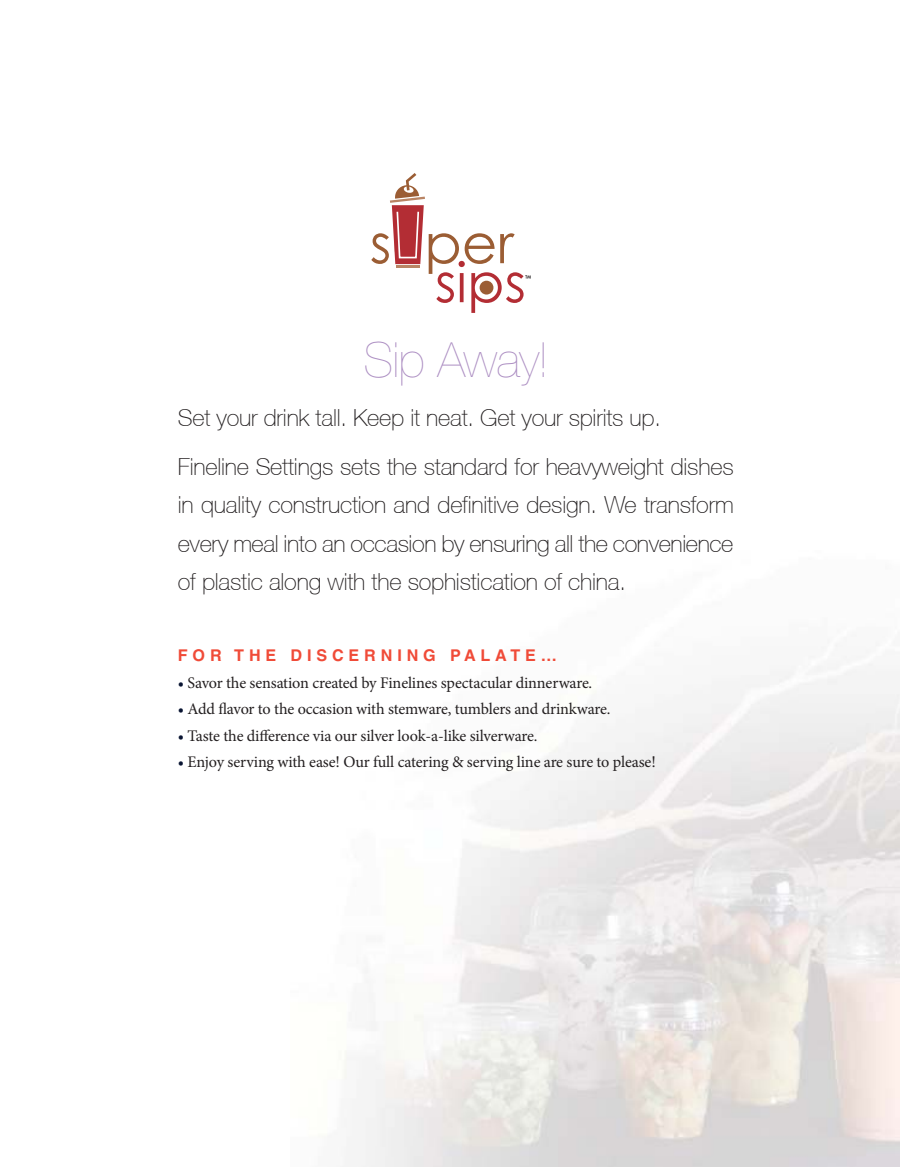
<style>
.page{position:relative;width:900px;height:1167px;background:#fff}
.page>*{position:absolute;margin:0;border:0;box-sizing:border-box;transform-origin:0 0}
.t1{font:200 48.5px "Helvetica Neue";letter-spacing:-.01em;color:#ac8ec2}
.t2{font:100 23.5px/38.2px "Helvetica Neue CE";letter-spacing:-.01em;color:#231f20}
.t3{font:16.25px "Minion Pro";letter-spacing:-.01em;color:#231f20}
.t4{font:700 16.25px "Helvetica";letter-spacing:.3em;color:#f04b38}
.s1{color:#091432}
</style>
<div class="page">
<svg style="left:371px;top:173px;width:160px;height:140px"></svg>
<h1 class="t1" style="left:364px;top:342px;width:185px">Sip Away!</h1>
<p class="t2" style="left:178px;top:395px;width:557px;line-height:48.8px">Set your drink tall. Keep it neat. Get your spirits up.<br>Fineline Settings sets the standard for heavyweight dishes</p>
<p class="t2" style="left:178px;top:488px;width:557px;text-align:justify">in quality construction and definitive design. We transform every meal into an occasion by ensuring all the convenience of plastic along with the sophistication of china.</p>
<p class="t4" style="left:178px;top:649px;width:381px">FOR THE DISCERNING PALATE…</p>
<p class="t3" style="left:178px;top:676px;width:416px"><span class="s1">•</span> Savor the sensation created by Finelines spectacular dinnerware.</p>
<p class="t3" style="left:178px;top:702px;width:434px"><span class="s1">•</span> Add flavor to the occasion with stemware, tumblers and drinkware.</p>
<p class="t3" style="left:178px;top:729px;width:361px"><span class="s1">•</span> Taste the difference via our silver look-a-like silverware.</p>
<p class="t3" style="left:178px;top:755px;width:479px"><span class="s1">•</span> Enjoy serving with ease! Our full catering &amp; serving line are sure to please!</p>
</div>
